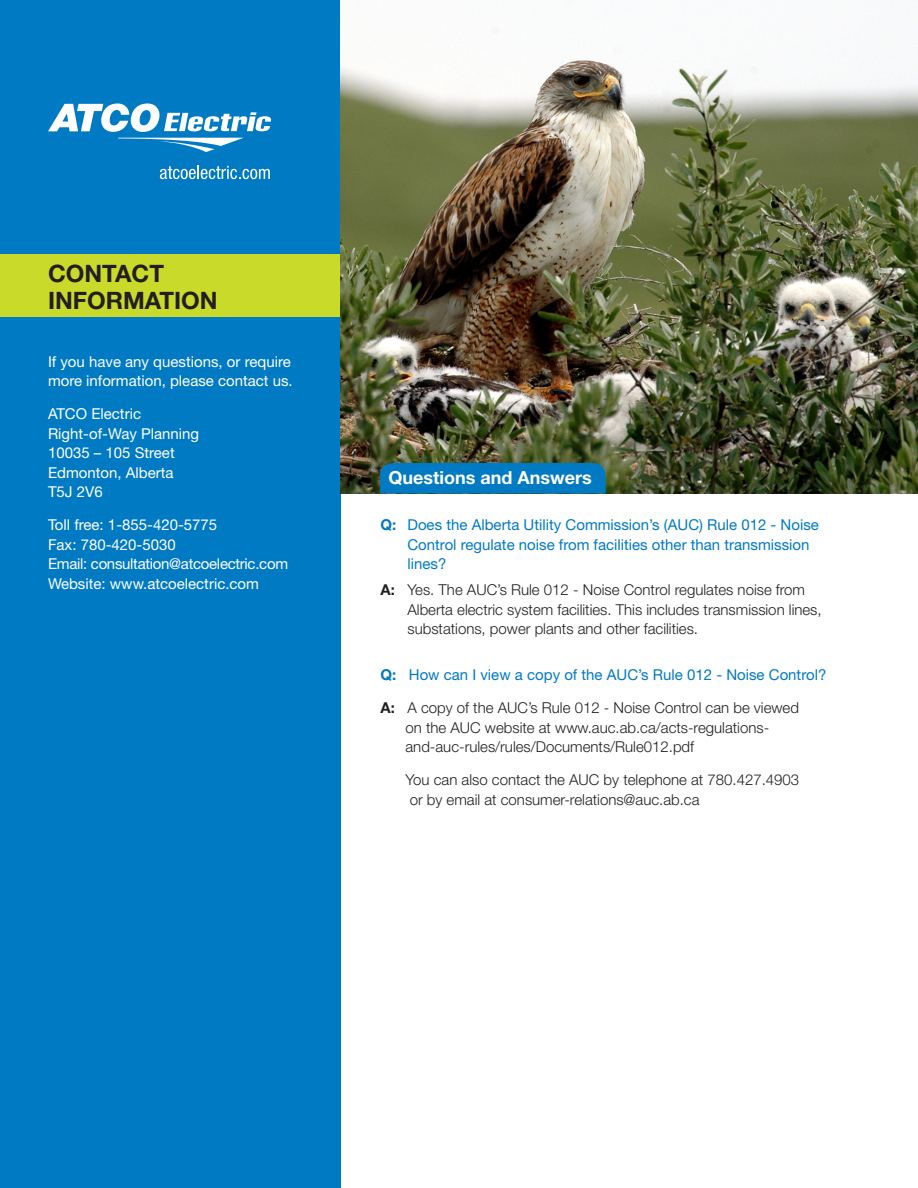
<style>
.page{position:relative;width:918px;height:1188px;background:#fff}
.page>*{position:absolute;margin:0;border:0;box-sizing:border-box;transform-origin:0 0}
.t1{font:700 24px/27px "Helvetica Neue LT Pro";color:#231f20}
.t2{font:700 18px "Helvetica Neue LT Pro";color:#fff}
.bodytext{font:300 15px/19.5px "Helvetica Neue LT Pro";color:#231f20}
.bodytext-2{font:15px/19.5px "Helvetica Neue LT Pro";color:#fff}
.bodytext-3{font:15px/19.5px "Helvetica Neue LT Pro";color:#007ac2}
.bodytext-4{font:15px "Helvetica Neue LT Pro";letter-spacing:-.02em;color:#fff}
.s1{font-weight:700}
</style>
<div class="page">
<div style="left:0;top:0;width:340px;height:1188px;background:#007ac2"></div>
<div style="left:0;top:254px;width:340px;height:63px;background:#c9da2b"></div>
<svg style="left:118px;top:138px;width:125px;height:14px"></svg>
<svg style="left:48px;top:104px;width:223px;height:28px"></svg>
<svg style="left:160px;top:166px;width:110px;height:13px"></svg>
<img style="left:340px;top:0;width:578px;height:493px">
<div style="left:380px;top:463px;width:226px;height:30px;background:#007ac2"></div>
<h3 class="t1" style="left:48px;top:259px;width:171px">CONTACT<br>INFORMATION</h3>
<p class="bodytext-2" style="left:48px;top:351px;width:246px">If you have any questions, or require more information, please contact us.</p>
<p class="bodytext-2" style="left:48px;top:404px;width:153px">ATCO Electric<br>Right-of-Way Planning</p>
<p class="bodytext-2" style="left:48px;top:443px;width:128px">10035 – 105 Street</p>
<p class="bodytext-2" style="left:48px;top:462px;width:127px">Edmonton, Alberta</p>
<p class="bodytext-2" style="left:48px;top:482px;width:56px">T5J 2V6</p>
<p class="bodytext-2" style="left:48px;top:515px;width:171px">Toll free: 1-855-420-5775<br>Fax: 780-420-5030</p>
<p class="bodytext-4" style="left:48px;top:555px;width:242px">Email: consultation@atcoelectric.com</p>
<p class="bodytext-2" style="left:48px;top:573px;width:213px">Website: www.atcoelectric.com</p>
<h2 class="t2" style="left:389px;top:466px;width:205px">Questions and Answers</h2>
<p class="bodytext-3" style="left:407px;top:515px;width:413px;text-indent:-27px"><span class="s1">Q:</span> Does the Alberta Utility Commission’s (AUC) Rule 012 - Noise<br>Control regulate noise from facilities other than transmission lines?</p>
<p class="bodytext" style="left:407px;top:580px;width:416px;text-indent:-27px"><span class="s1">A:</span> Yes. The AUC’s Rule 012 - Noise Control regulates noise from<br>Alberta electric system facilities. This includes transmission lines, substations, power plants and other facilities.</p>
<p class="bodytext-3" style="left:380px;top:665px;width:447px"><span class="s1">Q:</span> How can I view a copy of the AUC’s Rule 012 - Noise Control?</p>
<p class="bodytext" style="left:406px;top:698px;width:395px;text-indent:-25px"><span class="s1">A:</span> A copy of the AUC’s Rule 012 - Noise Control can be viewed on the AUC website at www.auc.ab.ca/acts-regulations&shy;and-auc-rules/rules/Documents/Rule012.pdf</p>
<p class="bodytext" style="left:406px;top:770px;width:395px">You can also contact the AUC by telephone at 780.427.4903 or by email at consumer-relations@auc.ab.ca</p>
</div>
